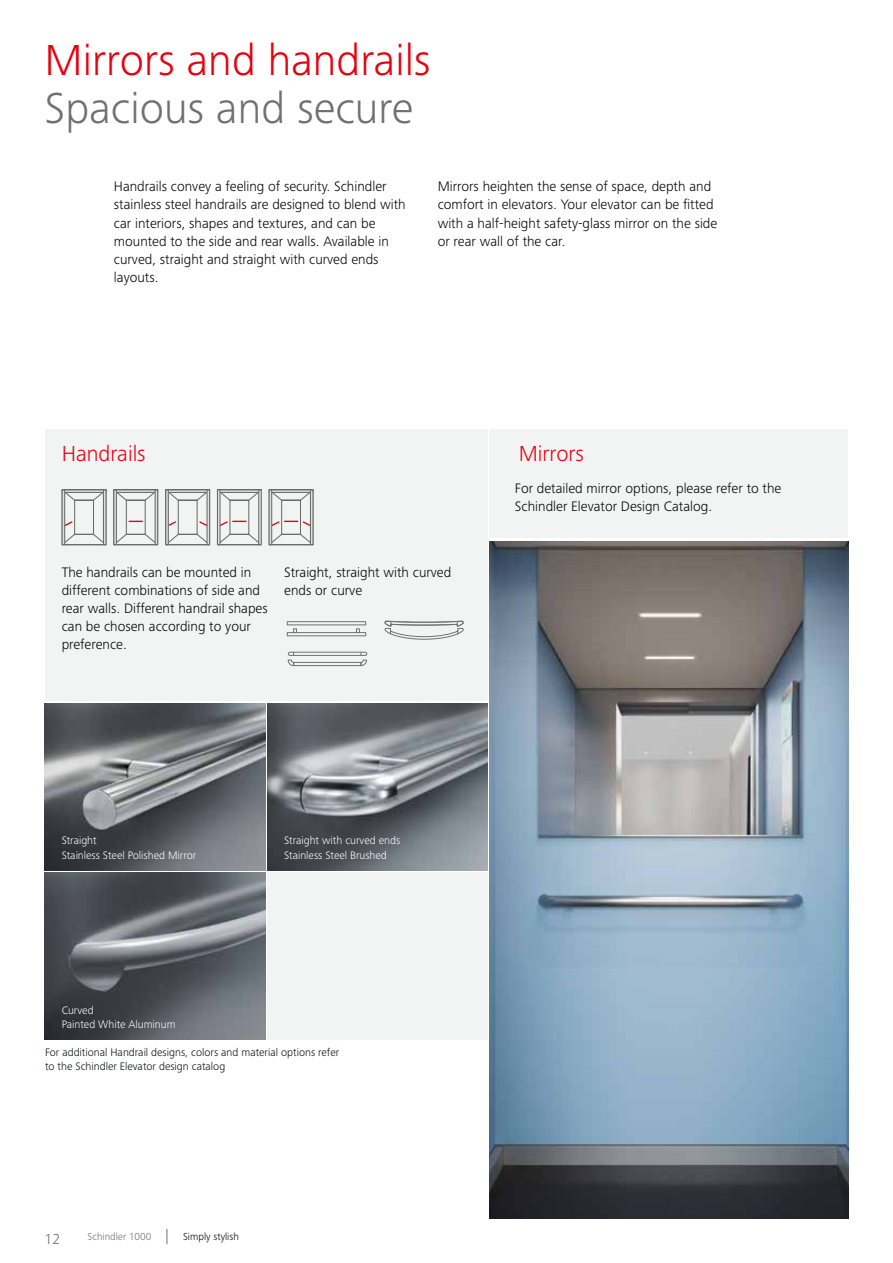
<style>
.page{position:relative;width:893px;height:1263px;background:#fff}
.page>*{position:absolute;margin:0;border:0;box-sizing:border-box;transform-origin:0 0}
.t1{font:300 45px "Frutiger Next LTW1 G";color:#e7000e}
.t2{font:300 45px "Frutiger Next LTW1 G";color:#6f7070}
.t3{font:300 22.5px "Frutiger Next LTW1 G";color:#e7000e}
.t4{font:300 15px "Frutiger Next LTW1 G";color:#6f7070}
.t5{font:300 14.25px/18.3px "Frutiger Next LTW1 G";color:#000}
.t6{font:300 11.25px/14.2px "Frutiger Next LTW1 G";color:#fff}
.t7{font:300 11.25px/14.2px "Frutiger Next LTW1 G";color:#001207}
.t8{font:300 10.5px "Frutiger Next LTW1 G";color:#6f7070}
.t9{font:300 10.5px "Frutiger Next LTW1 G";color:#000}
</style>
<div class="page">
<div style="left:45px;top:429px;width:442px;height:272px;background:#f2f3f3"></div>
<img style="left:45px;top:872px;width:220px;height:168px">
<img style="left:267px;top:703px;width:220px;height:167px">
<img style="left:45px;top:703px;width:220px;height:167px">
<div style="left:489px;top:429px;width:359px;height:109px;background:#f2f3f3"></div>
<svg style="left:62px;top:489px;width:252px;height:57px"></svg>
<div style="left:165px;top:489px;width:45px;height:4px;border:1px solid #717170"></div>
<div style="left:165px;top:489px;width:4px;height:56px;border:1px solid #717170"></div>
<div style="left:207px;top:489px;width:3px;height:56px;border:1px solid #717170"></div>
<div style="left:287px;top:632px;width:79px;height:4px;border:1px solid #707172"></div>
<svg style="left:293px;top:628px;width:4px;height:5px"></svg>
<svg style="left:356px;top:628px;width:4px;height:5px"></svg>
<div style="left:287px;top:621px;width:79px;height:4px;border:1px solid #707172"></div>
<div style="left:293px;top:662px;width:68px;height:4px;border:1px solid #707172"></div>
<div style="left:288px;top:652px;width:79px;height:4px;border:1px solid #707172;border-radius:2px"></div>
<svg style="left:287px;top:652px;width:7px;height:14px"></svg>
<svg style="left:360px;top:652px;width:7px;height:14px"></svg>
<svg style="left:384px;top:620px;width:80px;height:20px"></svg>
<svg style="left:167px;top:1229px;width:1px;height:15px"></svg>
<img style="left:489px;top:541px;width:359px;height:677px">
<div style="left:267px;top:872px;width:220px;height:168px;background:#f2f3f3"></div>
<h1 class="t1" style="left:45px;top:34px;width:388px">Mirrors and handrails</h1>
<h1 class="t2" style="left:45px;top:82px;width:370px">Spacious and secure</h1>
<p class="t5" style="left:114px;top:177px;width:293px">Handrails convey a feeling of security. Schindler stainless steel handrails are designed to blend with car interiors, shapes and textures, and can be mounted to the side and rear walls. Available in curved, straight and straight with curved ends layouts.</p>
<p class="t5" style="left:438px;top:177px;width:281px">Mirrors heighten the sense of space, depth and comfort in elevators. Your elevator can be ftted with a half-height safety-glass mirror on the side or rear wall of the car.</p>
<h2 class="t3" style="left:62px;top:440px;width:86px">Handrails</h2>
<h2 class="t3" style="left:519px;top:440px;width:67px">Mirrors</h2>
<p class="t5" style="left:515px;top:479px;width:268px">For detailed mirror options, please refer to the<br>Schindler Elevator Design Catalog.</p>
<p class="t5" style="left:62px;top:563px;width:208px">The handrails can be mounted in different combinations of side and rear walls. Different handrail shapes can be chosen according to your preference.</p>
<p class="t5" style="left:284px;top:563px;width:168px">Straight, straight with curved ends or curve</p>
<p class="t6" style="left:62px;top:833px;width:136px">Straight<br>Stainless Steel Polished Mirror</p>
<p class="t6" style="left:62px;top:1003px;width:115px">Curved<br>Painted White Aluminum</p>
<p class="t6" style="left:284px;top:833px;width:118px">Straight with curved ends<br>Stainless Steel Brushed</p>
<p class="t7" style="left:45px;top:1045px;width:296px">For additional Handrail designs, colors and material options refer to the Schindler Elevator design catalog</p>
<p class="t4" style="left:45px;top:1230px;width:17px">12</p>
<p class="t8" style="left:88px;top:1231px;width:65px">Schindler 1000</p>
<p class="t9" style="left:183px;top:1231px;width:57px">Simply stylish</p>
</div>
